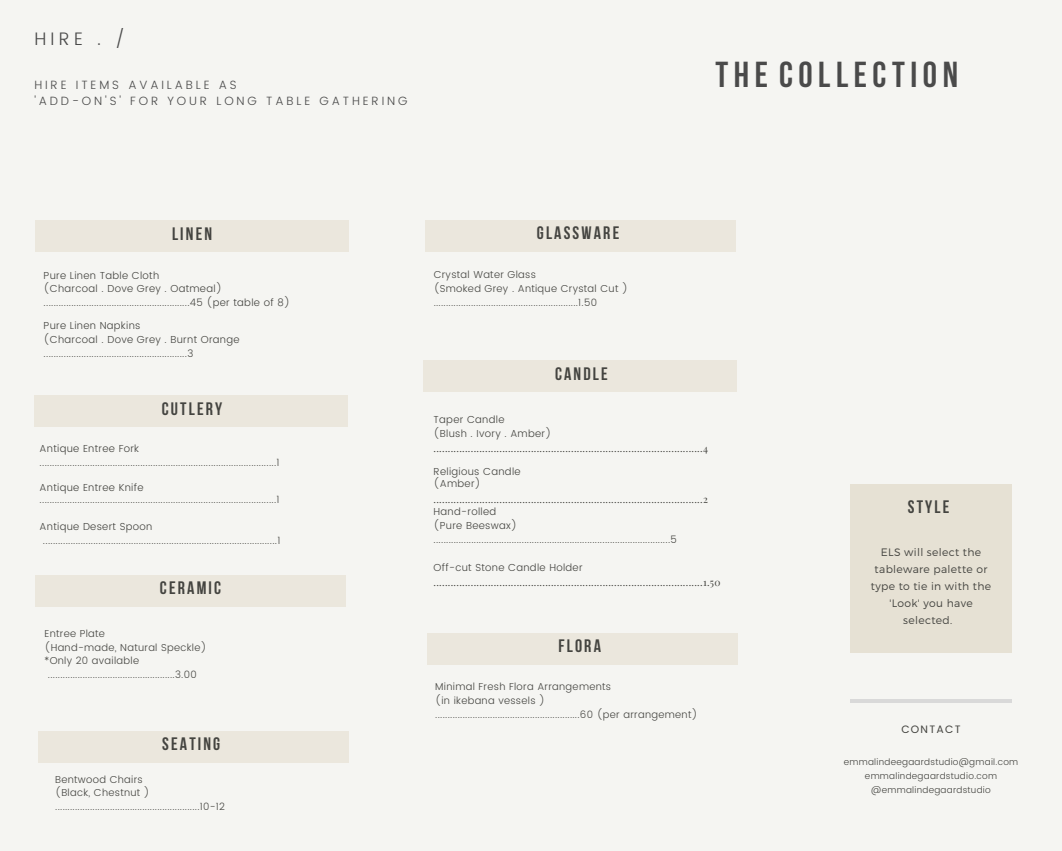
<style>
.page{position:relative;width:1062px;height:851px;background:#fff}
.page>*{position:absolute;margin:0;border:0;box-sizing:border-box;transform-origin:0 0}
.t1{font:700 36px "Bebas Neue";letter-spacing:.155em;color:#4a4a4a}
.t2{font:300 18.15px "Poppins";color:#4a4a4a}
.t3{font:700 18px "Bebas Neue";letter-spacing:.12em;color:#444440}
.t4{font:300 12px/15.8px "Poppins";letter-spacing:.24em;color:#4a4a4a}
.t5{font:300 10.8px "Montserrat";letter-spacing:.03em;color:#444440}
.t6{font:10.8px "Poppins";letter-spacing:.12em;color:#444440}
.t7{font:300 10.2px/14px "Poppins";letter-spacing:.03em;color:#444440}
.t8{font:10.2px "Playfair Display";color:#444440}
.t9{font:300 10.05px/13.8px "Poppins";letter-spacing:.03em;color:#444440}
.t10{font:300 9px/14.2px "Poppins";letter-spacing:.03em;color:#444440;text-align:center}
</style>
<div class="page">
<div style="left:0;top:0;width:1062px;height:850px;background:#f5f5f2"></div>
<div style="left:850px;top:484px;width:162px;height:169px;background:#e6e1d4"></div>
<hr style="left:850px;top:699px;width:162px;height:3px;background:#d9d9d9">
<div style="left:35px;top:575px;width:311px;height:31px;background:#ebe7dd"></div>
<div style="left:35px;top:220px;width:314px;height:32px;background:#ebe7dd"></div>
<div style="left:424px;top:360px;width:313px;height:32px;background:#ebe7dd"></div>
<div style="left:34px;top:395px;width:314px;height:32px;background:#ebe7dd"></div>
<div style="left:425px;top:220px;width:311px;height:32px;background:#ebe7dd"></div>
<div style="left:427px;top:632px;width:310px;height:32px;background:#ebe7dd"></div>
<div style="left:39px;top:731px;width:310px;height:31px;background:#ebe7dd"></div>
<h2 class="t2" style="left:34px;top:28px;width:92px">HIRE . /</h2>
<p class="t4" style="left:34px;top:77px;width:375px">HIRE ITEMS AVAILABLE AS<br>'ADD-ON'S' FOR YOUR LONG TABLE GATHERING</p>
<h1 class="t1" style="left:715px;top:60px;width:244px">THE COLLECTION</h1>
<h3 class="t3" style="left:172px;top:227px;width:42px">LINEN</h3>
<p class="t7" style="left:44px;top:268px;width:248px">Pure Linen Table Cloth<br>(Charcoal . Dove Grey . Oatmeal) ..........................................................45 (per table of 8)</p>
<p class="t7" style="left:44px;top:318px;width:197px">Pure Linen Napkins<br>(Charcoal . Dove Grey . Burnt Orange .........................................................3</p>
<h3 class="t3" style="left:162px;top:402px;width:62px">CUTLERY</h3>
<p class="t7" style="left:40px;top:441px;width:241px">Antique Entree Fork ..............................................................................................1</p>
<p class="t7" style="left:40px;top:481px;width:241px;line-height:12px">Antique Entree Knife ..............................................................................................1</p>
<p class="t7" style="left:43px;top:520px;width:239px;text-indent:-3px">Antique Desert Spoon .............................................................................................1</p>
<h3 class="t3" style="left:160px;top:580px;width:63px">CERAMIC</h3>
<p class="t9" style="left:45px;top:626px;width:62px">Entree Plate</p>
<p class="t9" style="left:45px;top:640px;width:164px">(Hand-made, Natural Speckle)</p>
<p class="t9" style="left:45px;top:654px;width:96px">*Only 20 available</p>
<p class="t9" style="left:48px;top:667px;width:150px">...................................................3.00</p>
<h3 class="t3" style="left:162px;top:736px;width:60px">SEATING</h3>
<p class="t9" style="left:55px;top:772px;width:171px">Bentwood Chairs<br>(Black, Chestnut ) ..........................................................10-12</p>
<h3 class="t3" style="left:537px;top:226px;width:84px">GLASSWARE</h3>
<p class="t9" style="left:434px;top:267px;width:196px">Crystal Water Glass<br>(Smoked Grey . Antique Crystal Cut ) ..........................................................1.50</p>
<h3 class="t3" style="left:555px;top:366px;width:54px">CANDLE</h3>
<p class="t7" style="left:434px;top:412px;width:119px">Taper Candle<br>(Blush . Ivory . Amber)</p>
<p class="t8" style="left:434px;top:441px;width:276px">..............................................................................................4</p>
<p class="t7" style="left:434px;top:465px;width:89px;line-height:12px">Religious Candle (Amber)</p>
<p class="t8" style="left:434px;top:491px;width:276px">..............................................................................................2</p>
<p class="t7" style="left:434px;top:504px;width:245px">Hand-rolled<br>(Pure Beeswax) ..............................................................................................5</p>
<p class="t7" style="left:434px;top:560px;width:151px">Off-cut Stone Candle Holder</p>
<p class="t8" style="left:434px;top:575px;width:288px">..............................................................................................1.50</p>
<h3 class="t3" style="left:558px;top:638px;width:44px">FLORA</h3>
<p class="t9" style="left:435px;top:679px;width:264px">Minimal Fresh Flora Arrangements<br>(in ikebana vessels ) ..........................................................60 (per arrangement)</p>
<h3 class="t3" style="left:908px;top:499px;width:43px">STYLE</h3>
<p class="t5" style="left:881px;top:545px;width:102px">ELS will select the</p>
<p class="t5" style="left:875px;top:562px;width:114px">tableware palette or</p>
<p class="t5" style="left:871px;top:579px;width:122px">type to tie in with the</p>
<p class="t5" style="left:889px;top:596px;width:85px">'Look' you have</p>
<p class="t5" style="left:903px;top:613px;width:51px">selected.</p>
<p class="t6" style="left:901px;top:723px;width:61px">CONTACT</p>
<p class="t10" style="left:844px;top:754px;width:176px">emmalindeegaardstudio@gmail.com emmalindegaardstudio.com @emmalindegaardstudio</p>
</div>
